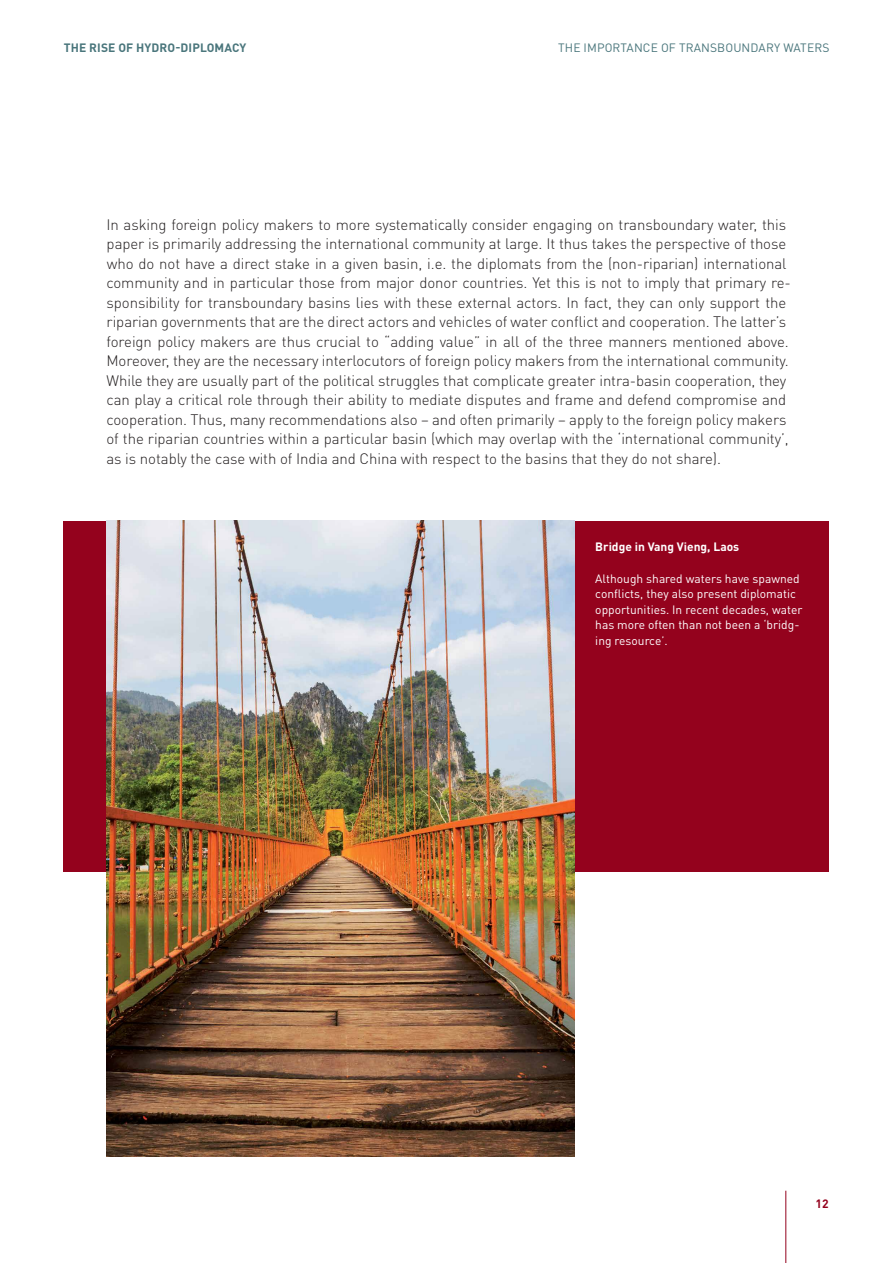
<style>
.page{position:relative;width:893px;height:1263px;background:#fff}
.page>*{position:absolute;margin:0;border:0;box-sizing:border-box;transform-origin:0 0}
.t1{font:300 15px/19.5px "DIN Pro";letter-spacing:-.005em;color:#231f20}
.t2{font:12px/15.6px "DIN Pro";color:#fff}
.t3{font:12px "DIN Pro";letter-spacing:.01em;color:#4a767c}
.t4{font:700 12px "DIN Pro";letter-spacing:.01em;color:#4a767c}
.t5{font:700 12px "DIN Pro";color:#fff}
.t6{font:700 12px "DIN Pro";color:#94021d}
</style>
<div class="page">
<div style="left:64px;top:521px;width:765px;height:351px;background:#94021d"></div>
<img style="left:106px;top:521px;width:468px;height:636px">
<hr style="left:785px;top:1191px;width:1px;height:72px;background:#94021d">
<p class="t4" style="left:64px;top:39px;width:184px">The Rise of Hydro-Diplomacy</p>
<p class="t3" style="left:558px;top:39px;width:272px">The i mportance of transboundary waters</p>
<p class="t1" style="left:106px;top:214px;width:686px">In asking foreign policy makers to more systematically consider engaging on transboundary water, this paper is primarily addressing the international community at large. It thus takes the perspective of those who do not have a direct stake in a given basin, i.e. the diplomats from the (non-riparian) international community and in particular those from major donor countries. Yet this is not to imply that primary re&shy;sponsibility for transboundary basins lies with these external actors. In fact, they can only support the riparian governments that are the direct actors and vehicles of water conflict and cooperation. The latter’s foreign policy makers are thus crucial to “adding value” in all of the three manners mentioned above.<br>Moreover, they are the necessary interlocutors of foreign policy makers from the international community.<br>While they are usually part of the political struggles that complicate greater intra-basin cooperation, they can play a critical role through their ability to mediate disputes and frame and defend compromise and cooperation. Thus, many recommendations also – and often primarily – apply to the foreign policy makers of the riparian countries within a particular basin (which may overlap with the ‘international community’, as is notably the case with of India and China with respect to the basins that they do not share).</p>
<p class="t5" style="left:595px;top:539px;width:145px">Bridge in Vang Vieng, Laos</p>
<p class="t2" style="left:595px;top:570px;width:209px">Although shared waters have spawned conflicts, they also present diplomatic opportunities. In recent decades, water has more often than not been a ‘bridg&shy;ing resource’.</p>
<p class="t6" style="left:815px;top:1196px;width:15px">12</p>
</div>
